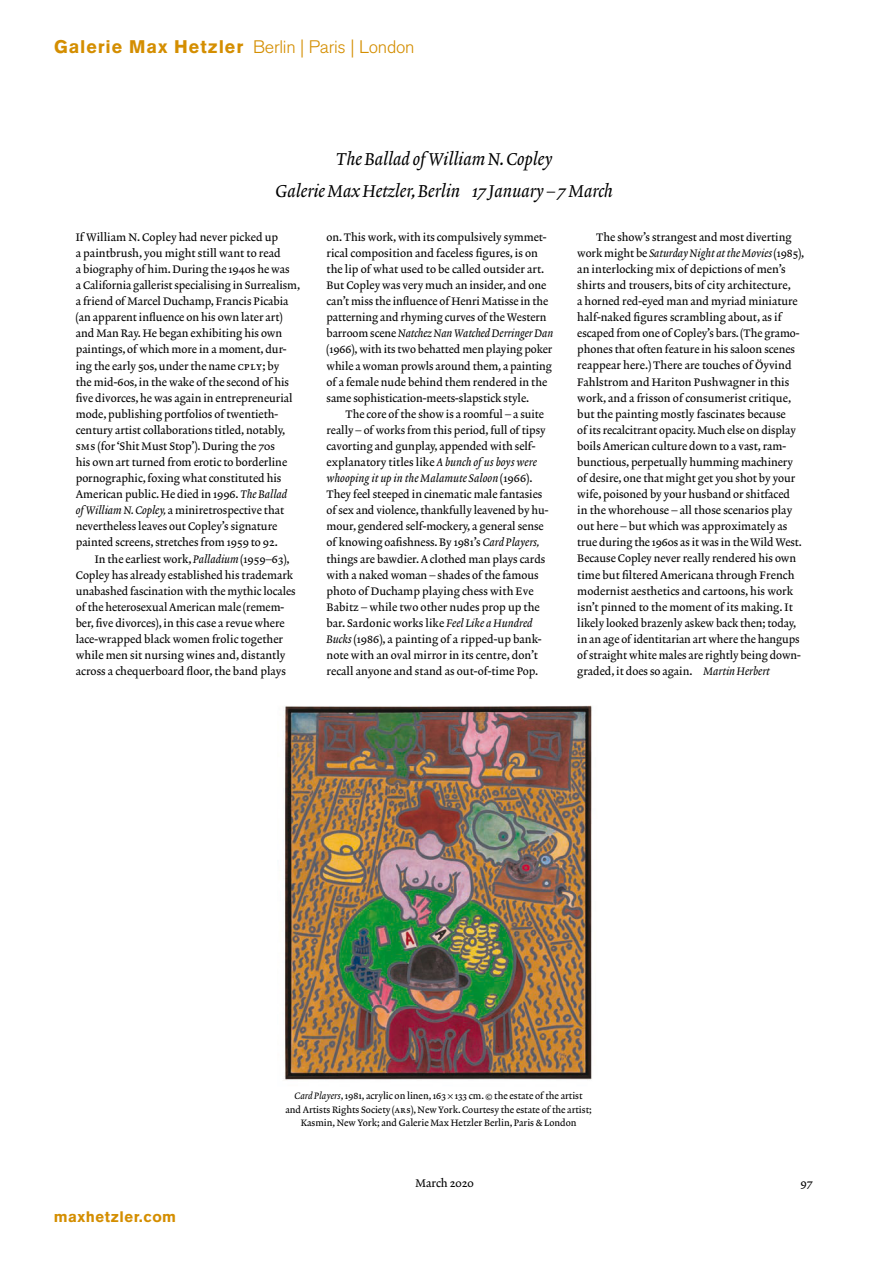
<style>
.page{position:relative;width:893px;height:1263px;background:#fff}
.page>*{position:absolute;margin:0;border:0;box-sizing:border-box;transform-origin:0 0}
.t1{font:18px "Akzidenz Grotesk BE Light Os F";letter-spacing:-.015em;color:#d48e00}
.t2{font:17.4px/32.1px "Lexicon No 2 Italic A";color:#000;text-align:center}
.t3{font:900 15px "Akzidenz Grotesk";letter-spacing:.03em;color:#d48e00}
.t4{font:11.25px "Lexicon No 2 Roman A";color:#000}
.t5{font:11.1px/16px "Lexicon No 2 Roman A";color:#000}
.t6{font:11.1px "Lexicon No 2 Italic A";letter-spacing:-.005em;color:#000}
.t7{font:9.45px/13.4px "Lexicon No 2 Roman A";color:#000;text-align:center}
.s1{font-family:"Akzidenz Grotesk";font-weight:900}
.s2{font-family:"Lexicon No 2 Italic A"}
.s3{font-family:"Lexicon No 2 Roman A"}
</style>
<div class="page">
<img style="left:284px;top:705px;width:308px;height:375px">
<h1 class="t1" style="left:54px;top:37px;width:362px"><span class="s1">Galerie Max Hetzler</span> Berlin | Paris | London</h1>
<h2 class="t2" style="left:276px;top:144px;width:339px">The Ballad of William N. Copley<br>Galerie Max Hetzler, Berlin 17 January – 7 March</h2>
<p class="t5" style="left:76px;top:229px;width:226px">If William N. Copley had never picked up<br>a paintbrush, you might still want to read<br>a biography of him. During the 1940s he was<br>a California gallerist specialising in Surrealism, a friend of Marcel Duchamp, Francis Picabia (an apparent influence on his own later art) and Man Ray. He began exhibiting his own paintings, of which more in a moment, dur&shy;ing the early 50s, under the name cply; by<br>the mid-60s, in the wake of the second of his five divorces, he was again in entrepreneurial mode, publishing portfolios of twentieth&shy;century artist collaborations titled, notably, sms (for ‘Shit Must Stop’). During the 70s<br>his own art turned from erotic to borderline pornographic, foxing what constituted his American public. He died in 1996. <span class="s2">The Ballad<br>of William N. Copley,</span> a miniretrospective that nevertheless leaves out Copley’s signature painted screens, stretches from 1959 to 92.</p>
<p class="t5" style="left:76px;top:551px;width:221px;text-indent:19px">In the earliest work, <span class="s2">Palladium</span> (1959–63), Copley has already established his trademark unabashed fascination with the mythic locales of the heterosexual American male (remem&shy;ber, five divorces), in this case a revue where lace-wrapped black women frolic together while men sit nursing wines and, distantly across a chequerboard floor, the band plays</p>
<p class="t5" style="left:327px;top:229px;width:223px">on. This work, with its compulsively symmet&shy;rical composition and faceless figures, is on the lip of what used to be called outsider art.<br>But Copley was very much an insider, and one can’t miss the influence of Henri Matisse in the patterning and rhyming curves of the Western</p>
<p class="t6" style="left:327px;top:327px;width:228px"><span class="s3">barroom scene</span> Natchez Nan Watched Derringer Dan</p>
<p class="t5" style="left:327px;top:342px;width:227px">(1966), with its two behatted men playing poker while a woman prowls around them, a painting of a female nude behind them rendered in the same sophistication-meets-slapstick style.</p>
<p class="t5" style="left:327px;top:406px;width:221px;text-indent:19px">The core of the show is a roomful – a suite really – of works from this period, full of tipsy cavorting and gunplay, appended with self&shy;explanatory titles like <span class="s2">A bunch of us boys were</span></p>
<p class="t6" style="left:327px;top:472px;width:207px">whooping it up in the Malamute Saloon <span class="s3">(1966).</span></p>
<p class="t5" style="left:327px;top:487px;width:223px">They feel steeped in cinematic male fantasies of sex and violence, thankfully leavened by hu&shy;mour, gendered self-mockery, a general sense of knowing oafishness. By 1981’s <span class="s2">Card Players, </span>things are bawdier. A clothed man plays cards with a naked woman – shades of the famous photo of Duchamp playing chess with Eve Babitz – while two other nudes prop up the bar. Sardonic works like <span class="s2">Feel Like a Hundred Bucks</span> (1986), a painting of a ripped-up bank&shy;note with an oval mirror in its centre, don’t recall anyone and stand as out-of-time Pop.</p>
<p class="t5" style="left:596px;top:229px;width:197px">The show’s strangest and most diverting</p>
<p class="t6" style="left:577px;top:246px;width:228px"><span class="s3">work might be</span> Saturday Night at the Movies <span class="s3">(1985),</span></p>
<p class="t5" style="left:577px;top:262px;width:226px">an interlocking mix of depictions of men’s shirts and trousers, bits of city architecture,<br>a horned red-eyed man and myriad miniature half-naked figures scrambling about, as if escaped from one of Copley’s bars. (The gramo&shy;phones that often feature in his saloon scenes reappear here.) There are touches of Öyvind Fahlstrom and Hariton Pushwagner in this work, and a frisson of consumerist critique, but the painting mostly fascinates because<br>of its recalcitrant opacity. Much else on display boils American culture down to a vast, ram&shy;bunctious, perpetually humming machinery of desire, one that might get you shot by your wife, poisoned by your husband or shitfaced in the whorehouse – all those scenarios play out here – but which was approximately as true during the 1960s as it was in the Wild West.<br>Because Copley never really rendered his own time but filtered Americana through French modernist aesthetics and cartoons, his work isn’t pinned to the moment of its making. It likely looked brazenly askew back then; today, in an age of identitarian art where the hangups of straight white males are rightly being down&shy;graded, it does so again. <span class="s2">Martin Herbert</span></p>
<p class="t7" style="left:285px;top:1090px;width:308px"><span class="s2">Card Players</span>, 1981, acrylic on linen, 163 × 133 cm. © the estate of the artist<br>and Artists Rights Society (ar s), New York. Courtesy the estate of the artist;<br>Kasmin, New York; and Galerie Max Hetzler Berlin, Paris &amp; London</p>
<h3 class="t3" style="left:54px;top:1207px;width:124px">maxhetzler.com</h3>
<p class="t4" style="left:415px;top:1176px;width:60px">March 2020</p>
<p class="t4" style="left:801px;top:1176px;width:14px">97</p>
</div>
